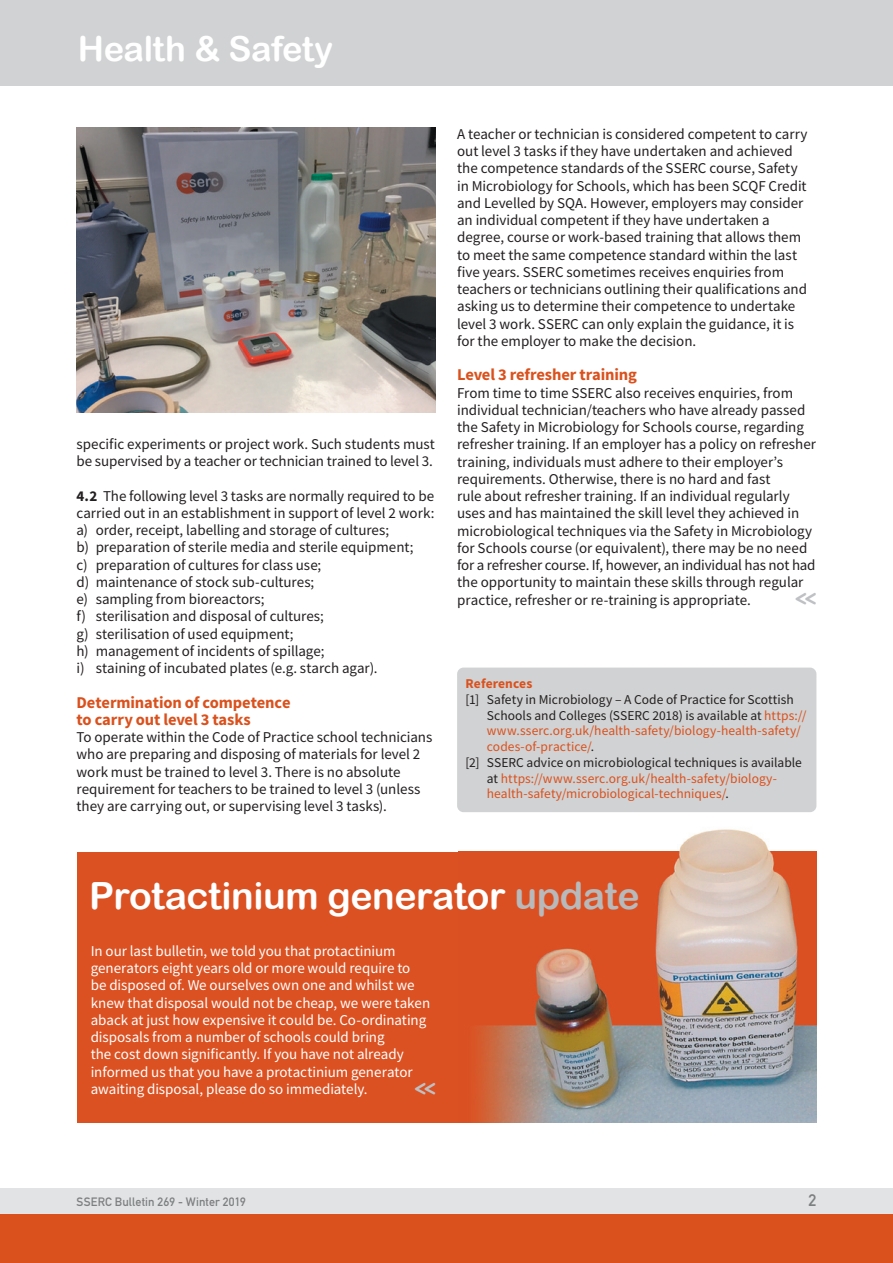
<style>
.page{position:relative;width:893px;height:1263px;background:#fff}
.page>*{position:absolute;margin:0;border:0;box-sizing:border-box;transform-origin:0 0}
.t1{font:37.5px "Arial Rounded MT Bold";letter-spacing:-.015em;color:#fff}
.t2{font:34.5px "Arial Rounded MT Bold";letter-spacing:-.015em;color:#fff}
.t3{font:700 24.15px "Monoglyceride";color:#bec0c3;scale:.87 1}
.t4{font:700 16.5px/17.2px "Source Sans Pro";letter-spacing:-.01em;color:#da511d}
.t5{font:700 16.5px "DIN Alternate";color:#7d8082}
.t6{font:15px/17.2px "Source Sans Pro";letter-spacing:-.005em;color:#231f20}
.t7{font:15px/17.2px "Source Sans Pro";letter-spacing:-.005em;color:#fff}
.t8{font:13.5px "Source Sans Pro";color:#da511d}
.t9{font:13.5px "Source Sans Pro";color:#231f20}
.t10{font:700 13.5px "Source Sans Pro";letter-spacing:.005em;color:#da511d}
.t11{font:700 12px "DIN Alternate";letter-spacing:.015em;color:#7d8082}
.s1{font-weight:700}
.s2{color:#da511d}
.s3{color:#231f20}
.s4{color:#b7b9bb}
</style>
<div class="page">
<div style="left:0;top:1188px;width:893px;height:26px;background:#e2e3e4"></div>
<div style="left:0;top:1214px;width:893px;height:49px;background:#da511d"></div>
<div style="left:0;top:0;width:893px;height:85px;background:#d1d2d3"></div>
<div style="left:457px;top:668px;width:359px;height:144px;background:#d1d2d3;border-radius:6px"></div>
<img style="left:77px;top:128px;width:359px;height:284px">
<div style="left:77px;top:852px;width:739px;height:271px;background:#db5122"></div>
<img style="left:459px;top:829px;width:357px;height:294px">
<h2 class="t2" style="left:78px;top:29px;width:257px">Health &amp; Safety</h2>
<p class="t6" style="left:77px;top:435px;width:360px">specific experiments or project work. Such students must be supervised by a teacher or technician trained to level 3.</p>
<p class="t6" style="left:77px;top:487px;width:359px"><span class="s1">4.2</span> The following level 3 tasks are normally required to be carried out in an establishment in support of level 2 work: a) order, receipt, labelling and storage of cultures;<br>b) preparation of sterile media and sterile equipment;<br>c) preparation of cultures for class use;<br>d) maintenance of stock sub-cultures;<br>e) sampling from bioreactors;<br>f) sterilisation and disposal of cultures;<br>g) sterilisation of used equipment;<br>h) management of incidents of spillage;<br>i) staining of incubated plates (e.g. starch agar).</p>
<p class="t4" style="left:77px;top:693px;width:216px">Determination of competence to carry out level 3 tasks</p>
<p class="t6" style="left:77px;top:728px;width:357px">To operate within the Code of Practice school technicians who are preparing and disposing of materials for level 2 work must be trained to level 3. There is no absolute requirement for teachers to be trained to level 3 (unless they are carrying out, or supervising level 3 tasks).</p>
<p class="t6" style="left:457px;top:125px;width:352px">A teacher or technician is considered competent to carry out level 3 tasks if they have undertaken and achieved the competence standards of the SSERC course, Safety in Microbiology for Schools, which has been SCQF Credit and Levelled by SQA. However, employers may consider an individual competent if they have undertaken a degree, course or work-based training that allows them to meet the same competence standard within the last five years. SSERC sometimes receives enquiries from teachers or technicians outlining their qualifications and asking us to determine their competence to undertake level 3 work. SSERC can only explain the guidance, it is for the employer to make the decision.</p>
<p class="t4" style="left:457px;top:366px;width:181px">Level 3 refresher training</p>
<p class="t6" style="left:457px;top:384px;width:360px">From time to time SSERC also receives enquiries, from individual technician/teachers who have already passed the Safety in Microbiology for Schools course, regarding refresher training. If an employer has a policy on refresher training, individuals must adhere to their employer’s requirements. Otherwise, there is no hard and fast<br>rule about refresher training. If an individual regularly uses and has maintained the skill level they achieved in microbiological techniques via the Safety in Microbiology for Schools course (or equivalent), there may be no need for a refresher course. If, however, an individual has not had the opportunity to maintain these skills through regular practice, refresher or re-training is appropriate.</p>
<h3 class="t3" style="left:795px;top:582px;width:26px">&lt;&lt;</h3>
<p class="t10" style="left:466px;top:674px;width:68px">References</p>
<p class="t9" style="left:466px;top:691px;width:330px">[1] Safety in Microbiology – A Code of Practice for Scottish</p>
<p class="t9" style="left:487px;top:707px;width:321px">Schools and Colleges (SSERC 2018) is available at <span class="s2">https://</span></p>
<p class="t8" style="left:487px;top:722px;width:315px">www.sserc.org.uk/health-safety/biology-health-safety/</p>
<p class="t8" style="left:487px;top:738px;width:109px">codes-of-practice/<span class="s3">.</span></p>
<p class="t9" style="left:466px;top:754px;width:338px">[2] SSERC advice on microbiological techniques is available</p>
<p class="t8" style="left:487px;top:770px;width:291px"><span class="s3">at</span> https://www.sserc.org.uk/health-safety/biology-</p>
<p class="t8" style="left:487px;top:785px;width:243px">health-safety/microbiological-techniques/<span class="s3">.</span></p>
<h1 class="t1" style="left:89px;top:873px;width:552px">Protactinium generator <span class="s4">update</span></h1>
<p class="t7" style="left:91px;top:942px;width:341px">In our last bulletin, we told you that protactinium generators eight years old or more would require to<br>be disposed of. We ourselves own one and whilst we knew that disposal would not be cheap, we were taken aback at just how expensive it could be. Co-ordinating disposals from a number of schools could bring<br>the cost down significantly. If you have not already informed us that you have a protactinium generator awaiting disposal, please do so immediately.</p>
<h3 class="t3" style="left:414px;top:1072px;width:26px">&lt;&lt;</h3>
<p class="t11" style="left:77px;top:1192px;width:171px">SSERC Bulletin 269 - Winter 2019</p>
<p class="t5" style="left:808px;top:1187px;width:9px">2</p>
</div>
